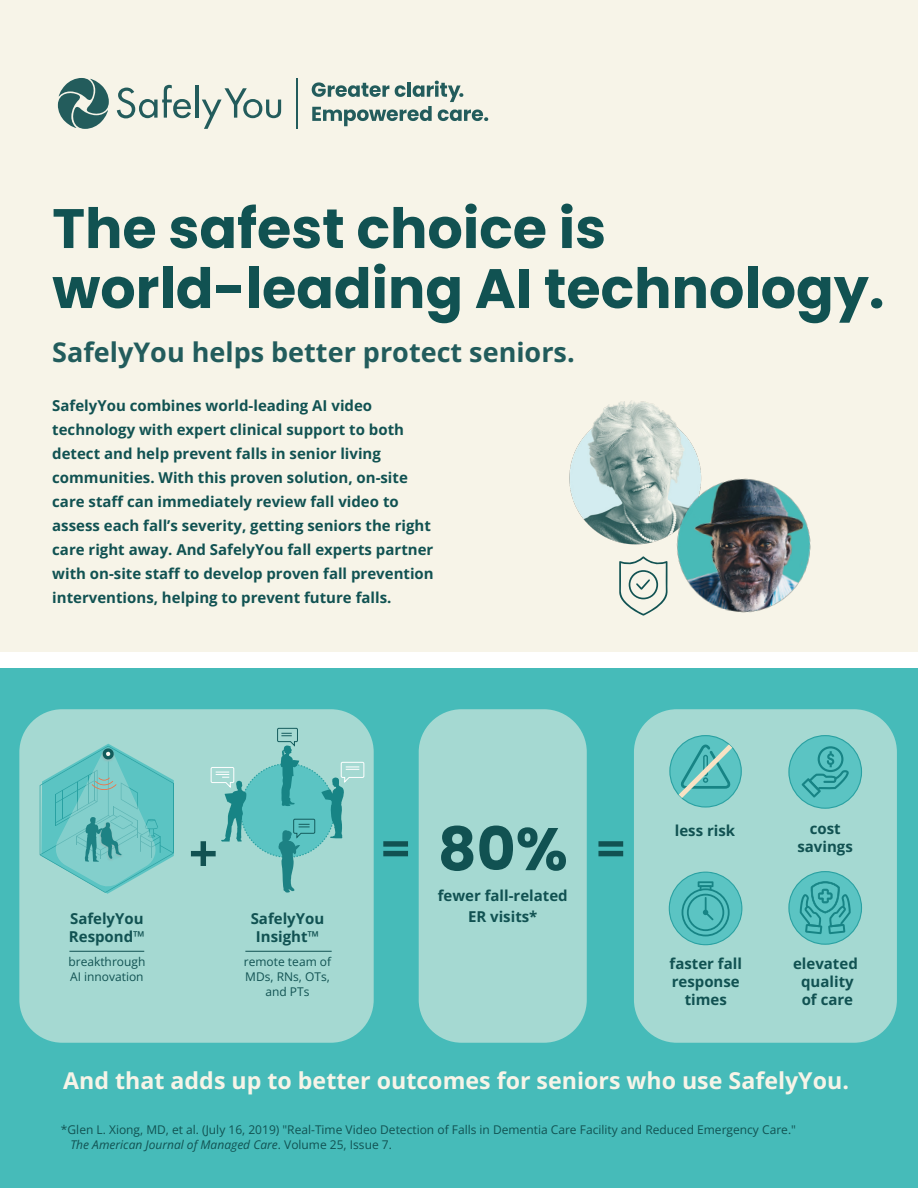
<style>
.page{position:relative;width:918px;height:1188px;background:#fff}
.page>*{position:absolute;margin:0;border:0;box-sizing:border-box;transform-origin:0 0}
.t1{font:700 59.85px "Poppins";color:#115252}
.t2{font:700 55.5px/60px "Poppins";color:#115252}
.t3{font:700 51px "Open Sans";color:#115252}
.t4{font:700 27px "Open Sans";color:#225c5c}
.t5{font:700 23.25px "Open Sans";color:#f7f4e8}
.t6{font:700 15px/24px "Open Sans";color:#115252;text-align:center}
.t7{font:12px/15px "Open Sans";color:#115252}
.s1{font-style:italic}
</style>
<div class="page">
<div style="left:0;top:661px;width:918px;height:527px;background:#46bbb9"></div>
<div style="left:19px;top:709px;width:355px;height:334px;background:#a5d9d2;border-radius:43px"></div>
<div style="left:241px;top:764px;width:93px;height:93px;background:#5bc4c3;border-radius:50%"></div>
<svg style="left:321px;top:762px;width:43px;height:76px"></svg>
<svg style="left:211px;top:767px;width:35px;height:75px"></svg>
<svg style="left:277px;top:728px;width:22px;height:78px"></svg>
<svg style="left:278px;top:819px;width:37px;height:74px"></svg>
<hr style="left:69px;top:951px;width:75px;height:1px;background:#115252">
<hr style="left:245px;top:951px;width:87px;height:1px;background:#115252">
<div style="left:0;top:0;width:918px;height:661px;background:#f7f4e8"></div>
<img style="left:569px;top:400px;width:124px;height:145px">
<img style="left:645px;top:447px;width:166px;height:166px">
<svg style="left:619px;top:556px;width:49px;height:60px"></svg>
<div style="left:0;top:652px;width:918px;height:15px;background:#fff"></div>
<div style="left:419px;top:709px;width:168px;height:334px;background:#a5d9d2;border-radius:43px"></div>
<div style="left:634px;top:709px;width:263px;height:334px;background:#a5d9d2;border-radius:43px"></div>
<div style="left:789px;top:736px;width:73px;height:72px;background:#5bc4c3;border-radius:50%"></div>
<div style="left:788px;top:735px;width:74px;height:74px;border:1px solid #29a1a2;border-radius:50%"></div>
<svg style="left:802px;top:746px;width:47px;height:52px"></svg>
<div style="left:789px;top:872px;width:73px;height:72px;background:#5bc4c3;border-radius:50%"></div>
<div style="left:788px;top:871px;width:74px;height:74px;border:1px solid #29a1a2;border-radius:50%"></div>
<svg style="left:800px;top:881px;width:51px;height:53px"></svg>
<svg style="left:670px;top:736px;width:71px;height:71px"></svg>
<svg style="left:669px;top:872px;width:73px;height:73px"></svg>
<svg style="left:40px;top:744px;width:134px;height:150px"></svg>
<svg style="left:58px;top:78px;width:51px;height:51px"></svg>
<svg style="left:117px;top:85px;width:74px;height:33px"></svg>
<hr style="left:195px;top:85px;width:4px;height:33px;background:#235c5c">
<svg style="left:202px;top:88px;width:79px;height:41px"></svg>
<hr style="left:296px;top:78px;width:1px;height:50px;background:#235c5c">
<svg style="left:312px;top:81px;width:176px;height:45px"></svg>
<h2 class="t2" style="left:52px;top:199px;width:834px">The safest choice is world-leading AI technology.</h2>
<h3 class="t4" style="left:52px;top:334px;width:524px">SafelyYou helps better protect seniors.</h3>
<p class="t6" style="left:52px;top:393px;width:383px;text-align:left">SafelyYou combines world-leading AI video technology with expert clinical support to both detect and help prevent falls in senior living communities. With this proven solution, on-site care staff can immediately review fall video to assess each fall’s severity, getting seniors the right care right away. And SafelyYou fall experts partner with on-site staff to develop proven fall prevention interventions, helping to prevent future falls.</p>
<p class="t6" style="left:69px;top:909px;width:77px;line-height:18px;text-align:left">SafelyYou<br>Respond™</p>
<p class="t7" style="left:68px;top:954px;width:78px">breakthrough<br>AI innovation</p>
<h3 class="t3" style="left:189px;top:818px;width:31px">+</h3>
<p class="t6" style="left:251px;top:909px;width:75px;line-height:18px">SafelyYou<br>Insight™</p>
<p class="t7" style="left:244px;top:954px;width:89px;text-align:center">remote team of<br>MDs, RNs, OTs, and PTs</p>
<h3 class="t3" style="left:381px;top:813px;width:31px">=</h3>
<h1 class="t1" style="left:438px;top:815px;width:132px">80%</h1>
<p class="t6" style="left:797px;top:820px;width:57px;line-height:18px">cost savings</p>
<p class="t6" style="left:675px;top:818px;width:62px">less risk</p>
<h3 class="t3" style="left:596px;top:813px;width:31px">=</h3>
<p class="t6" style="left:438px;top:884px;width:132px;line-height:21px">fewer fall-related<br>ER visits*</p>
<p class="t6" style="left:670px;top:954px;width:74px;line-height:18px">faster fall response times</p>
<p class="t6" style="left:793px;top:954px;width:66px;line-height:18px">elevated quality of care</p>
<h3 class="t5" style="left:63px;top:1065px;width:787px">And that adds up to better outcomes for seniors who use SafelyYou.</h3>
<p class="t7" style="left:70px;top:1122px;width:727px;text-indent:-9px">*Glen L. Xiong, MD, et al. (July 16, 2019) "Real-Time Video Detection of Falls in Dementia Care Facility and Reduced Emergency Care."<br><span class="s1">The American Journal of Managed Care</span>. Volume 25, Issue 7.</p>
</div>
